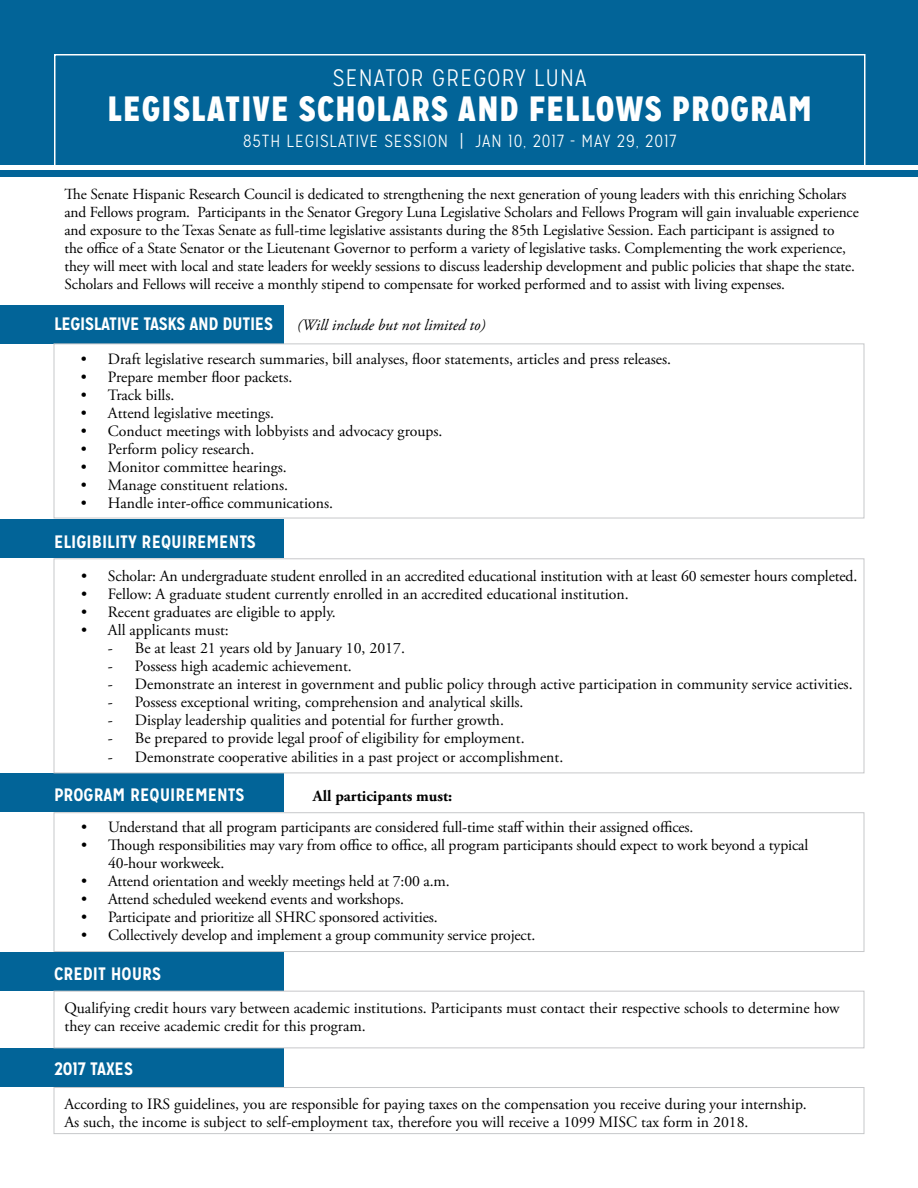
<style>
.page{position:relative;width:918px;height:1188px;background:#fff}
.page>*{position:absolute;margin:0;border:0;box-sizing:border-box;transform-origin:0 0}
.t1{font:900 35.1px "Mission Gothic";letter-spacing:.05em;color:#fff}
.t2{font:300 23.85px "Mission Gothic";letter-spacing:.05em;color:#fff}
.t3{font:700 18px "Mission Gothic";color:#fff}
.t4{font:700 18px "Mission Gothic";letter-spacing:-.02em;color:#fff}
.t5{font:300 17.55px "Mission Gothic";letter-spacing:.05em;color:#fff}
.t6{font:15.75px/18px "Adobe Garamond Pro";color:#000}
.t7{font:italic 15.75px "Adobe Garamond Pro";color:#000}
.t8{font:700 15.75px "Adobe Garamond Pro";color:#000}
.t9{font:15.3px/18px "Adobe Garamond Pro";letter-spacing:-.005em;color:#000}
</style>
<div class="page">
<div style="left:0;top:305px;width:284px;height:39px;background:#026498"></div>
<div style="left:0;top:520px;width:284px;height:38px;background:#026498"></div>
<div style="left:0;top:773px;width:284px;height:39px;background:#026498"></div>
<div style="left:0;top:952px;width:284px;height:39px;background:#026498"></div>
<div style="left:0;top:1048px;width:284px;height:39px;background:#026498"></div>
<div style="left:54px;top:344px;width:810px;height:174px;border:1px solid #c7c8ca"></div>
<div style="left:54px;top:558px;width:810px;height:215px;border:1px solid #c7c8ca"></div>
<div style="left:54px;top:812px;width:810px;height:140px;border:1px solid #c7c8ca"></div>
<div style="left:54px;top:991px;width:810px;height:57px;border:1px solid #c7c8ca"></div>
<div style="left:54px;top:1087px;width:810px;height:47px;border:1px solid #c7c8ca"></div>
<div style="left:0;top:0;width:918px;height:164px;background:#026498"></div>
<div style="left:54px;top:54px;width:812px;height:123px;border:2px solid #fff"></div>
<div style="left:0;top:170px;width:918px;height:7px;background:#026498"></div>
<h2 class="t2" style="left:333px;top:63px;width:255px">SENATOR GREGORY LUNA</h2>
<h1 class="t1" style="left:108px;top:86px;width:705px">LEGISLATIVE SCHOLARS AND FELLOWS PROGRAM</h1>
<p class="t5" style="left:243px;top:131px;width:435px">85TH LEGISLATIVE SESSION | JAN 10, 2017 - MAY 29, 2017</p>
<p class="t9" style="left:64px;top:186px;width:796px">The Senate Hispanic Research Council is dedicated to strengthening the next generation of young leaders with this enriching Scholars and Fellows program. Participants in the Senator Gregory Luna Legislative Scholars and Fellows Program will gain invaluable experience and exposure to the Texas Senate as full-time legislative assistants during the 85th Legislative Session. Each participant is assigned to<br>the office of a State Senator or the Lieutenant Governor to perform a variety of legislative tasks. Complementing the work experience, they will meet with local and state leaders for weekly sessions to discuss leadership development and public policies that shape the state.<br>Scholars and Fellows will receive a monthly stipend to compensate for worked performed and to assist with living expenses.</p>
<p class="t4" style="left:54px;top:313px;width:221px">LEGISLATIVE TASKS AND DUTIES</p>
<p class="t7" style="left:297px;top:316px;width:190px">(Will include but not limited to)</p>
<p class="t6" style="left:81px;top:351px;width:592px">• Draft legislative research summaries, bill analyses, floor statements, articles and press releases.</p>
<p class="t6" style="left:81px;top:369px;width:213px">• Prepare member floor packets.</p>
<p class="t6" style="left:81px;top:387px;width:95px">• Track bills.</p>
<p class="t6" style="left:81px;top:405px;width:195px">• Attend legislative meetings.</p>
<p class="t6" style="left:81px;top:423px;width:363px">• Conduct meetings with lobbyists and advocacy groups.</p>
<p class="t6" style="left:81px;top:441px;width:175px">• Perform policy research.</p>
<p class="t6" style="left:81px;top:459px;width:207px">• Monitor committee hearings.</p>
<p class="t6" style="left:81px;top:477px;width:209px">• Manage constituent relations.</p>
<p class="t6" style="left:81px;top:495px;width:254px">• Handle inter-office communications.</p>
<p class="t3" style="left:54px;top:530px;width:203px">ELIGIBILITY REQUIREMENTS</p>
<p class="t6" style="left:81px;top:568px;width:778px">• Scholar: An undergraduate student enrolled in an accredited educational institution with at least 60 semester hours completed.</p>
<p class="t6" style="left:81px;top:586px;width:549px">• Fellow: A graduate student currently enrolled in an accredited educational institution.</p>
<p class="t6" style="left:81px;top:604px;width:256px">• Recent graduates are eligible to apply.</p>
<p class="t6" style="left:81px;top:622px;width:149px">• All applicants must:</p>
<p class="t6" style="left:108px;top:640px;width:298px">- Be at least 21 years old by January 10, 2017.</p>
<p class="t6" style="left:108px;top:658px;width:245px">- Possess high academic achievement.</p>
<p class="t6" style="left:108px;top:676px;width:746px">- Demonstrate an interest in government and public policy through active participation in community service activities.</p>
<p class="t6" style="left:108px;top:694px;width:417px">- Possess exceptional writing, comprehension and analytical skills.</p>
<p class="t6" style="left:108px;top:712px;width:398px">- Display leadership qualities and potential for further growth.</p>
<p class="t6" style="left:108px;top:730px;width:418px">- Be prepared to provide legal proof of eligibility for employment.</p>
<p class="t6" style="left:108px;top:748px;width:457px">- Demonstrate cooperative abilities in a past project or accomplishment.</p>
<p class="t3" style="left:54px;top:784px;width:192px">PROGRAM REQUIREMENTS</p>
<p class="t8" style="left:313px;top:787px;width:141px">All participants must:</p>
<p class="t6" style="left:81px;top:819px;width:614px">• Understand that all program participants are considered full-time staff within their assigned offices.</p>
<p class="t6" style="left:108px;top:837px;width:702px;text-indent:-27px">• Though responsibilities may vary from office to office, all program participants should expect to work beyond a typical<br>40-hour workweek.</p>
<p class="t6" style="left:81px;top:873px;width:370px">• Attend orientation and weekly meetings held at 7:00 a.m.</p>
<p class="t6" style="left:81px;top:891px;width:325px">• Attend scheduled weekend events and workshops.</p>
<p class="t6" style="left:81px;top:909px;width:358px">• Participate and prioritize all SHRC sponsored activities.</p>
<p class="t6" style="left:81px;top:927px;width:456px">• Collectively develop and implement a group community service project.</p>
<p class="t3" style="left:54px;top:962px;width:109px">CREDIT HOURS</p>
<p class="t6" style="left:64px;top:1000px;width:777px">Qualifying credit hours vary between academic institutions. Participants must contact their respective schools to determine how they can receive academic credit for this program.</p>
<p class="t3" style="left:54px;top:1058px;width:81px">2017 TAXES</p>
<p class="t6" style="left:64px;top:1096px;width:744px">According to IRS guidelines, you are responsible for paying taxes on the compensation you receive during your internship.<br>As such, the income is subject to self-employment tax, therefore you will receive a 1099 MISC tax form in 2018.</p>
</div>
